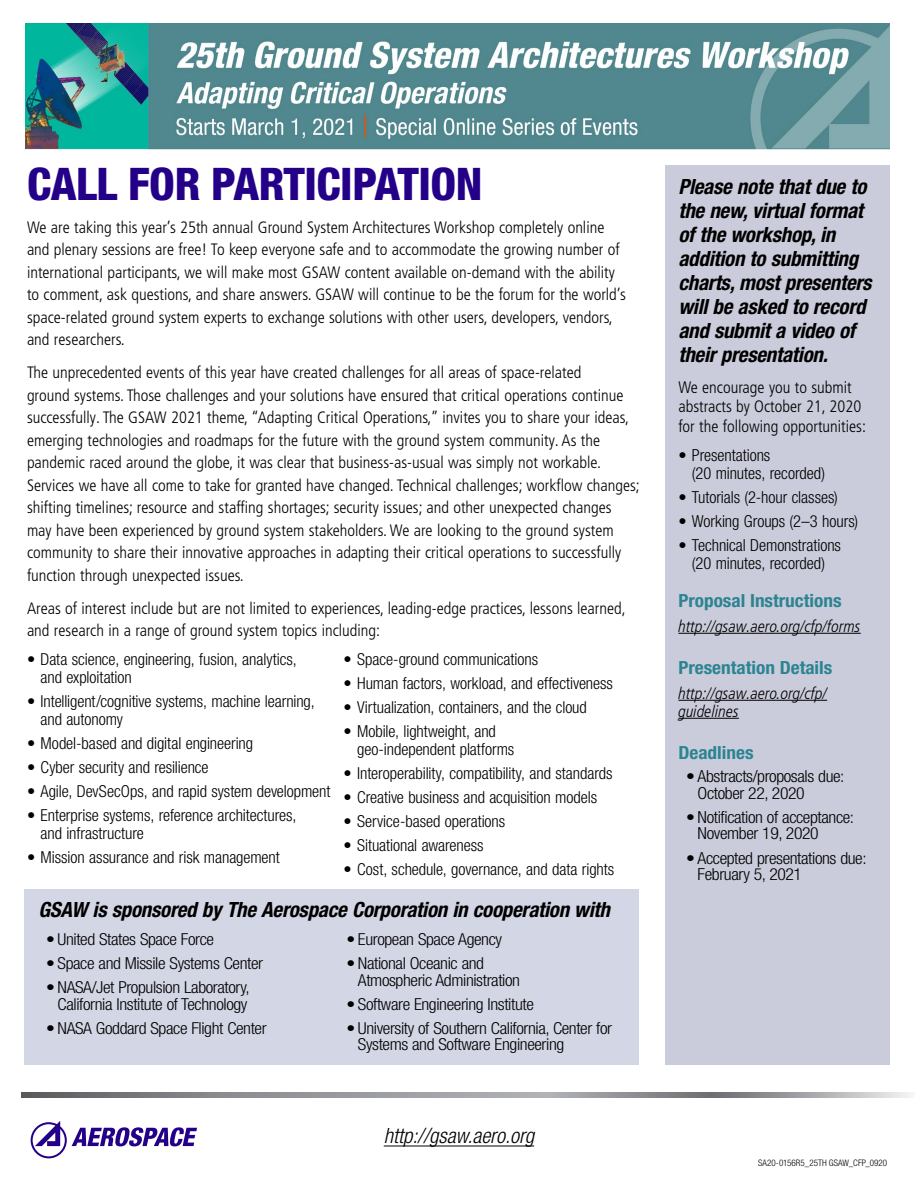
<style>
.page{position:relative;width:918px;height:1188px;background:#fff}
.page>*{position:absolute;margin:0;border:0;box-sizing:border-box;transform-origin:0 0}
.t1{font:800 condensed 45px "Helvetica Neue LT Std";letter-spacing:-.01em;color:#240089}
.t2{font:italic 700 condensed 21px/24px "Helvetica Neue LT Std";letter-spacing:-.01em;color:#000}
.t3{font:italic 300 condensed 21px "Helvetica Neue LT Std";color:#000}
.t4{font:700 condensed 18.15px "Helvetica Neue LT Std";color:#2c8492;scale:1.07 1}
.t5{font:300 condensed 16.65px/18.1px "Helvetica Neue LT Std";letter-spacing:-.02em;color:#000}
.t6{font:300 condensed 16.65px/16.6px "Helvetica Neue LT Std";letter-spacing:-.02em;color:#000;scale:1.07 1}
.t7{font:300 condensed 16.65px/19.6px "Frutiger LT Pro";color:#000}
.t8{font:italic 300 condensed 16.65px "Frutiger LT Pro";color:#000}
.t9{font:300 condensed 16.5px/22.5px "Frutiger LT Pro";color:#000}
.t10{font:300 condensed 16.5px/18px "Helvetica Neue LT Std";letter-spacing:-.005em;color:#000}
.t11{font:300 condensed 16.5px/16.5px "Helvetica Neue LT Std";letter-spacing:-.005em;color:#000;scale:1.07 1}
.t12{font:italic 300 condensed 16.5px/18px "Frutiger LT Pro";color:#000}
.t13{font:300 condensed 9px "Helvetica Neue LT Std";letter-spacing:.005em;color:#000}
</style>
<div class="page">
<div style="left:25px;top:889px;width:614px;height:175px;background:#d3d6e4"></div>
<svg style="left:21px;top:1092px;width:891px;height:6px;background:#939597"></svg>
<div style="left:665px;top:165px;width:225px;height:900px;background:#cbccdb"></div>
<hr style="left:678px;top:633px;width:183px;height:1px;background:#000">
<hr style="left:678px;top:700px;width:149px;height:1px;background:#000">
<hr style="left:678px;top:718px;width:61px;height:1px;background:#000">
<img style="left:26px;top:23px;width:864px;height:127px">
<svg style="left:31px;top:1121px;width:166px;height:37px"></svg>
<hr style="left:384px;top:1146px;width:150px;height:1px;background:#000">
<h1 class="t1" style="left:27px;top:156px;width:457px">CALL FOR PARTICIPATION</h1>
<p class="t9" style="left:27px;top:216px;width:600px">We are taking this year’s 25th annual Ground System Architectures Workshop completely online and plenary sessions are free! To keep everyone safe and to accommodate the growing number of international participants, we will make most GSAW content available on-demand with the ability to comment, ask questions, and share answers. GSAW will continue to be the forum for the world’s space-related ground system experts to exchange solutions with other users, developers, vendors, and researchers.</p>
<p class="t9" style="left:27px;top:362px;width:614px">The unprecedented events of this year have created challenges for all areas of space-related<br>ground systems. Those challenges and your solutions have ensured that critical operations continue successfully. The GSAW 2021 theme, “Adapting Critical Operations,” invites you to share your ideas, emerging technologies and roadmaps for the future with the ground system community. As the pandemic raced around the globe, it was clear that business-as-usual was simply not workable.<br>Services we have all come to take for granted have changed. Technical challenges; workflow changes; shifting timelines; resource and staffing shortages; security issues; and other unexpected changes may have been experienced by ground system stakeholders. We are looking to the ground system community to share their innovative approaches in adapting their critical operations to successfully function through unexpected issues.</p>
<p class="t9" style="left:27px;top:597px;width:600px">Areas of interest include but are not limited to experiences, leading-edge practices, lessons learned, and research in a range of ground system topics including:</p>
<p class="t10" style="left:40px;top:650px;width:258px;text-indent:-13px">• Data science, engineering, fusion, analytics, and exploitation</p>
<p class="t10" style="left:40px;top:692px;width:276px;text-indent:-13px">• Intelligent/cognitive systems, machine learning, and autonomy</p>
<p class="t10" style="left:27px;top:734px;width:228px">• Model-based and digital engineering</p>
<p class="t10" style="left:27px;top:758px;width:183px">• Cyber security and resilience</p>
<p class="t10" style="left:27px;top:782px;width:305px">• Agile, DevSecOps, and rapid system development</p>
<p class="t10" style="left:40px;top:806px;width:257px;text-indent:-13px">• Enterprise systems, reference architectures, and infrastructure</p>
<p class="t10" style="left:27px;top:848px;width:254px">• Mission assurance and risk management</p>
<p class="t10" style="left:344px;top:650px;width:196px">• Space-ground communications</p>
<p class="t10" style="left:344px;top:674px;width:271px">• Human factors, workload, and effectiveness</p>
<p class="t10" style="left:344px;top:698px;width:245px">• Virtualization, containers, and the cloud</p>
<p class="t10" style="left:357px;top:722px;width:159px;text-indent:-13px">• Mobile, lightweight, and geo-independent platforms</p>
<p class="t10" style="left:344px;top:764px;width:271px">• Interoperability, compatibility, and standards</p>
<p class="t10" style="left:344px;top:788px;width:255px">• Creative business and acquisition models</p>
<p class="t10" style="left:344px;top:812px;width:163px">• Service-based operations</p>
<p class="t10" style="left:344px;top:836px;width:142px">• Situational awareness</p>
<p class="t10" style="left:344px;top:860px;width:272px">• Cost, schedule, governance, and data rights</p>
<p class="t2" style="left:38px;top:898px;width:573px">GSAW is sponsored by The Aerospace Corporation in cooperation with</p>
<p class="t11" style="left:46px;top:931px;width:159px">• United States Space Force</p>
<p class="t11" style="left:46px;top:955px;width:204px">• Space and Missile Systems Center</p>
<p class="t11" style="left:46px;top:979px;width:192px;text-align:center">• NASA/Jet Propulsion Laboratory,<br>California Institute of Technology</p>
<p class="t11" style="left:46px;top:1020px;width:208px">• NASA Goddard Space Flight Center</p>
<p class="t11" style="left:346px;top:931px;width:147px">• European Space Agency</p>
<p class="t11" style="left:358px;top:955px;width:153px;text-indent:-12px">• National Oceanic and<br>Atmospheric Administration</p>
<p class="t11" style="left:346px;top:996px;width:177px">• Software Engineering Institute</p>
<p class="t11" style="left:358px;top:1020px;width:239px;text-indent:-12px">• University of Southern California, Center for<br>Systems and Software Engineering</p>
<p class="t3" style="left:384px;top:1124px;width:152px">http://gsaw.aero.org</p>
<p class="t2" style="left:678px;top:174px;width:195px">Please note that due to the new, virtual format of the workshop, in addition to submitting charts, most presenters will be asked to record and submit a video of their presentation.</p>
<p class="t7" style="left:678px;top:377px;width:189px">We encourage you to submit abstracts by October 21, 2020 for the following opportunities:</p>
<p class="t5" style="left:692px;top:445px;width:135px;text-indent:-14px">• Presentations<br>(20 minutes, recorded)</p>
<p class="t5" style="left:678px;top:488px;width:161px">• Tutorials (2-hour classes)</p>
<p class="t5" style="left:678px;top:512px;width:181px">• Working Groups (2–3 hours)</p>
<p class="t5" style="left:678px;top:536px;width:164px;text-align:center">• Technical Demonstrations (20 minutes, recorded)</p>
<p class="t4" style="left:678px;top:589px;width:154px">Proposal Instructions</p>
<p class="t8" style="left:678px;top:616px;width:184px">http://gsaw.aero.org/cfp/forms</p>
<p class="t4" style="left:678px;top:656px;width:146px">Presentation Details</p>
<p class="t12" style="left:678px;top:684px;width:150px">http://gsaw.aero.org/cfp/ guidelines</p>
<p class="t4" style="left:678px;top:741px;width:72px">Deadlines</p>
<p class="t6" style="left:698px;top:768px;width:139px;text-indent:-12px">• Abstracts/proposals due:<br>October 22, 2020</p>
<p class="t6" style="left:698px;top:809px;width:148px;text-indent:-12px">• Notification of acceptance:<br>November 19, 2020</p>
<p class="t6" style="left:698px;top:849px;width:159px;text-indent:-12px">• Accepted presentations due:<br>February 5, 2021</p>
<p class="t13" style="left:758px;top:1158px;width:131px">SA20-0156R5_25TH GSAW_CFP_0920</p>
</div>
